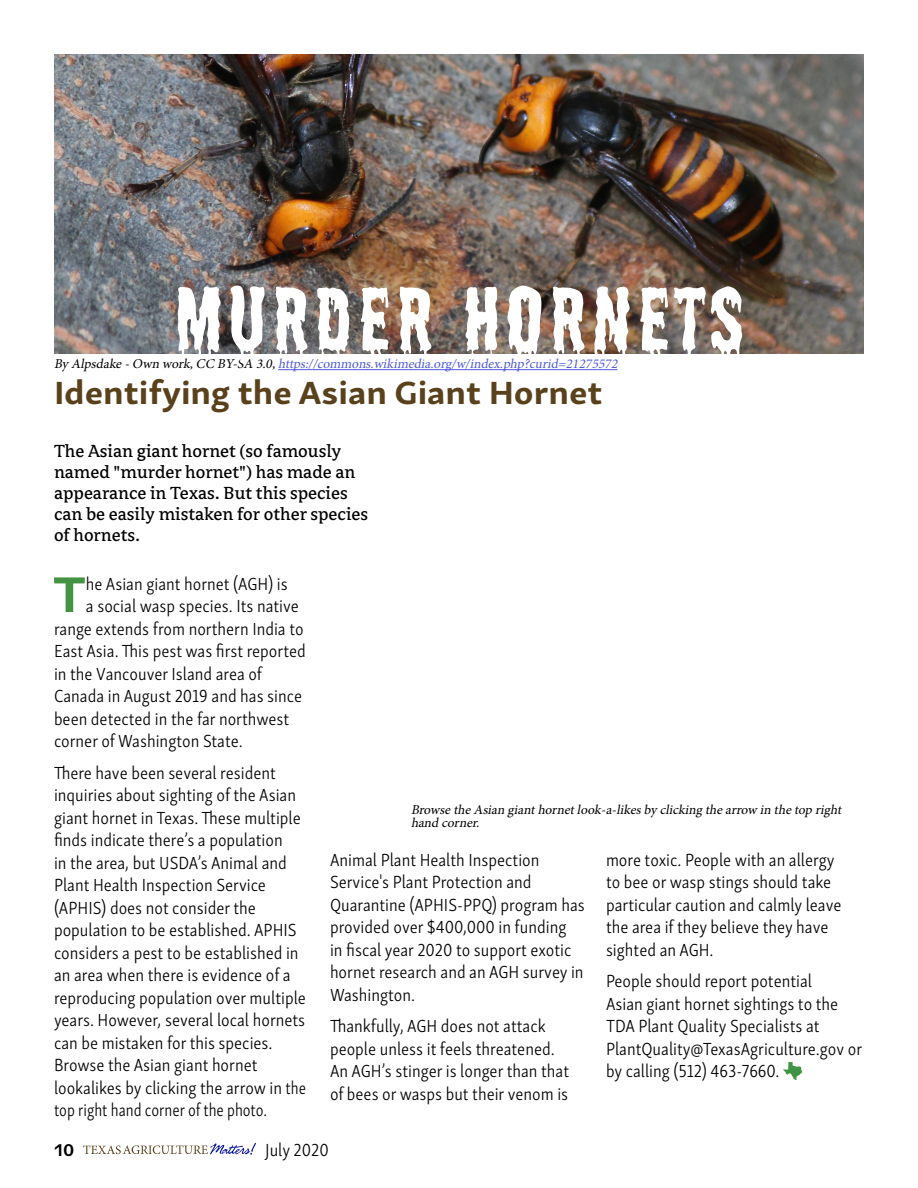
<style>
.page{position:relative;width:918px;height:1188px;background:#fff}
.page>*{position:absolute;margin:0;border:0;box-sizing:border-box;transform-origin:0 0}
.t1{font:90px "Shlop";letter-spacing:.075em;color:#fff}
.t2{font:700 51.6px "Skolar Sans Latn Ex";color:#439343}
.t3{font:700 33px "Skolar Sans Latn Ex";color:#59411b}
.t4{font:19.5px/21px "Avance Pro";color:#000}
.t5{font:300 18px/22.5px "Skolar Sans Latn Cn";color:#000}
.t6{font:600 18px "Basic Gothic Pro";color:#000}
.t7{font:italic 13.5px "Minion Pro";color:#4f5cd6}
.t8{font:italic 13.5px/13.5px "Minion Pro";color:#000}
.s1{color:#000}
</style>
<div class="page">
<img style="left:54px;top:54px;width:810px;height:300px">
<svg style="left:783px;top:1062px;width:19px;height:18px"></svg>
<hr style="left:278px;top:369px;width:340px;height:1px;background:#4f5cd6">
<svg style="left:83px;top:1142px;width:173px;height:13px"></svg>
<p class="t1" style="left:174px;top:269px;width:571px">MURDER HORNETS</p>
<p class="t7" style="left:54px;top:355px;width:568px"><span class="s1">By Alpsdake - Own work, CC BY-SA 3.0,</span> https://commons.wikimedia.org/w/index.php?curid=21275572</p>
<p class="t3" style="left:54px;top:366px;width:550px">Identifying the Asian Giant Hornet</p>
<p class="t4" style="left:54px;top:440px;width:316px">The Asian giant hornet (so famously named "murder hornet") has made an appearance in Texas. But this species can be easily mistaken for other species of hornets.</p>
<p class="t2" style="left:53px;top:552px;width:35px">T</p>
<p class="t5" style="left:86px;top:571px;width:203px">he Asian giant hornet (AGH) is</p>
<p class="t5" style="left:86px;top:593px;width:214px">a social wasp species. Its native</p>
<p class="t5" style="left:54px;top:616px;width:251px">range extends from northern India to</p>
<p class="t5" style="left:54px;top:638px;width:253px">East Asia. This pest was first reported</p>
<p class="t5" style="left:54px;top:661px;width:210px">in the Vancouver Island area of</p>
<p class="t5" style="left:54px;top:683px;width:250px">Canada in August 2019 and has since</p>
<p class="t5" style="left:54px;top:706px;width:237px">been detected in the far northwest</p>
<p class="t5" style="left:54px;top:728px;width:190px">corner of Washington State.</p>
<p class="t5" style="left:54px;top:760px;width:254px">There have been several resident inquiries about sighting of the Asian giant hornet in Texas. These multiple finds indicate there’s a population<br>in the area, but USDA’s Animal and Plant Health Inspection Service (APHIS) does not consider the population to be established. APHIS considers a pest to be established in an area when there is evidence of a reproducing population over multiple years. However, several local hornets can be mistaken for this species.<br>Browse the Asian giant hornet lookalikes by clicking the arrow in the top right hand corner of the photo.</p>
<p class="t8" style="left:411px;top:803px;width:435px">BrowsetheAsian gianthornetlook-a-likesby clicking thearrow in thetop right hand corner.</p>
<p class="t5" style="left:330px;top:847px;width:256px">Animal Plant Health Inspection<br>Service's Plant Protection and<br>Quarantine (APHIS-PPQ) program has provided over $400,000 in funding<br>in fiscal year 2020 to support exotic hornet research and an AGH survey in<br>Washington.</p>
<p class="t5" style="left:330px;top:1013px;width:241px">Thankfully, AGH does not attack people unless it feels threatened.<br>An AGH’s stinger is longer than that of bees or wasps but their venom is</p>
<p class="t5" style="left:606px;top:847px;width:237px">more toxic. People with an allergy to bee or wasp stings should take particular caution and calmly leave the area if they believe they have sighted an AGH.</p>
<p class="t5" style="left:606px;top:968px;width:258px">People should report potential<br>Asian giant hornet sightings to the TDA Plant Quality Specialists at PlantQuality@TexasAgriculture.gov or by calling (512) 463-7660.</p>
<p class="t6" style="left:54px;top:1140px;width:22px">10</p>
<p class="t5" style="left:265px;top:1137px;width:65px">July 2020</p>
</div>
